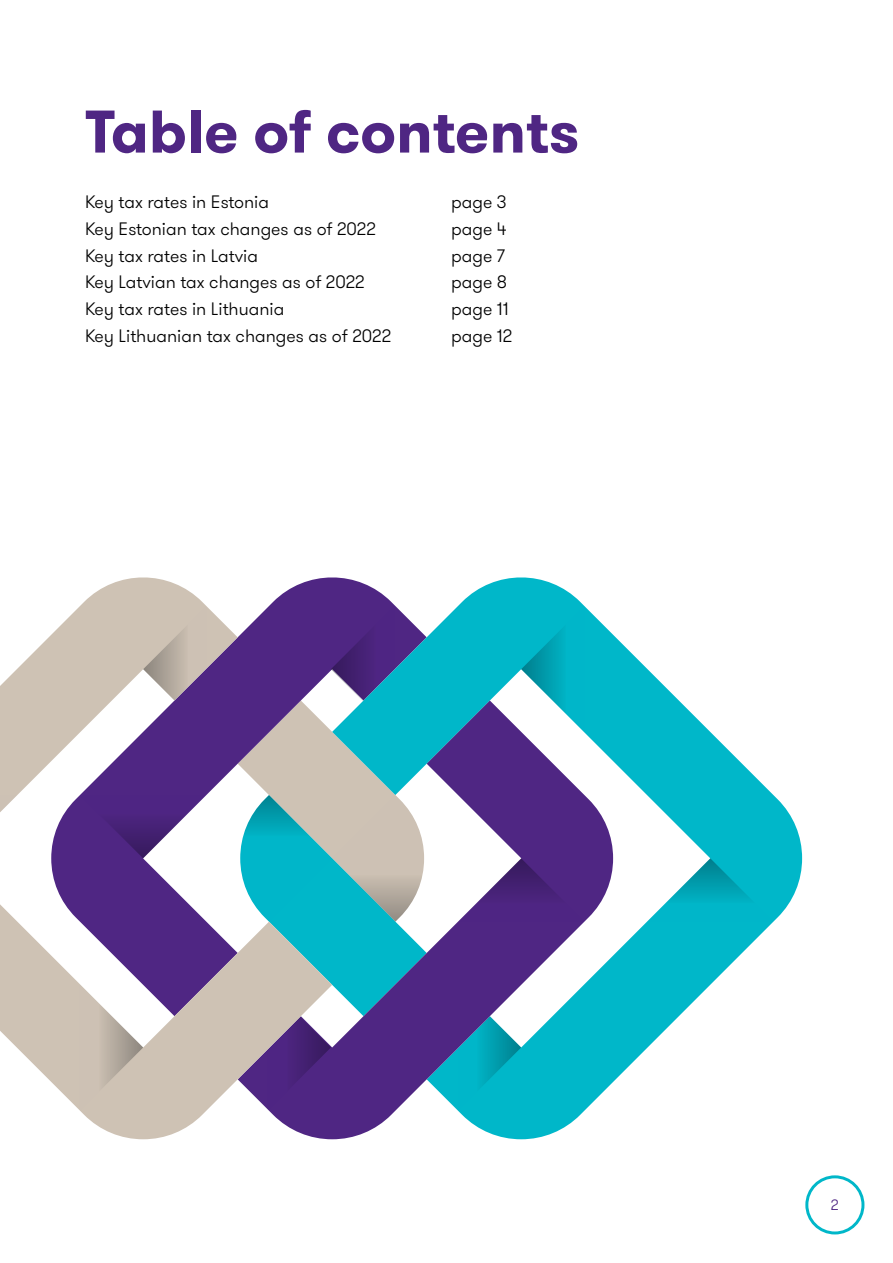
<style>
.page{position:relative;width:893px;height:1263px;background:#fff}
.page>*{position:absolute;margin:0;border:0;box-sizing:border-box;transform-origin:0 0}
.t1{font:700 60px "GT Walsheim Pro";color:#4f2683}
.t2{font:300 18px "GT Walsheim Pro";color:#000}
.t3{font:300 15px "GT Walsheim Pro";color:#4f2683}
</style>
<div class="page">
<div style="left:805px;top:1175px;width:59px;height:59px;border:3px solid #00b7c9;border-radius:50%"></div>
<svg style="left:332px;top:577px;width:470px;height:505px"></svg>
<svg style="left:521px;top:606px;width:63px;height:94px;background:#14b5c5"></svg>
<svg style="left:647px;top:858px;width:126px;height:63px"></svg>
<svg style="left:332px;top:700px;width:281px;height:439px"></svg>
<svg style="left:0;top:577px;width:332px;height:562px"></svg>
<svg style="left:143px;top:606px;width:63px;height:94px;background:#bfb2af"></svg>
<svg style="left:80px;top:984px;width:63px;height:127px"></svg>
<svg style="left:0;top:795px;width:17px;height:63px"></svg>
<svg style="left:80px;top:795px;width:126px;height:63px"></svg>
<svg style="left:458px;top:858px;width:126px;height:63px"></svg>
<svg style="left:238px;top:606px;width:189px;height:505px;background:#6f90b0"></svg>
<h1 class="t1" style="left:85px;top:92px;width:496px">Table of contents</h1>
<p class="t2" style="left:85px;top:191px;width:186px">Key tax rates in Estonia</p>
<p class="t2" style="left:451px;top:191px;width:57px">page 3</p>
<p class="t2" style="left:85px;top:217px;width:292px">Key Estonian tax changes as of 2022</p>
<p class="t2" style="left:451px;top:217px;width:57px">page 4</p>
<p class="t2" style="left:85px;top:244px;width:174px">Key tax rates in Latvia</p>
<p class="t2" style="left:451px;top:244px;width:56px">page 7</p>
<p class="t2" style="left:85px;top:271px;width:281px">Key Latvian tax changes as of 2022</p>
<p class="t2" style="left:451px;top:271px;width:58px">page 8</p>
<p class="t2" style="left:85px;top:298px;width:201px">Key tax rates in Lithuania</p>
<p class="t2" style="left:451px;top:298px;width:59px">page 11</p>
<p class="t2" style="left:85px;top:324px;width:308px">Key Lithuanian tax changes as of 2022</p>
<p class="t2" style="left:451px;top:324px;width:63px">page 12</p>
<p class="t3" style="left:831px;top:1195px;width:9px">2</p>
</div>
